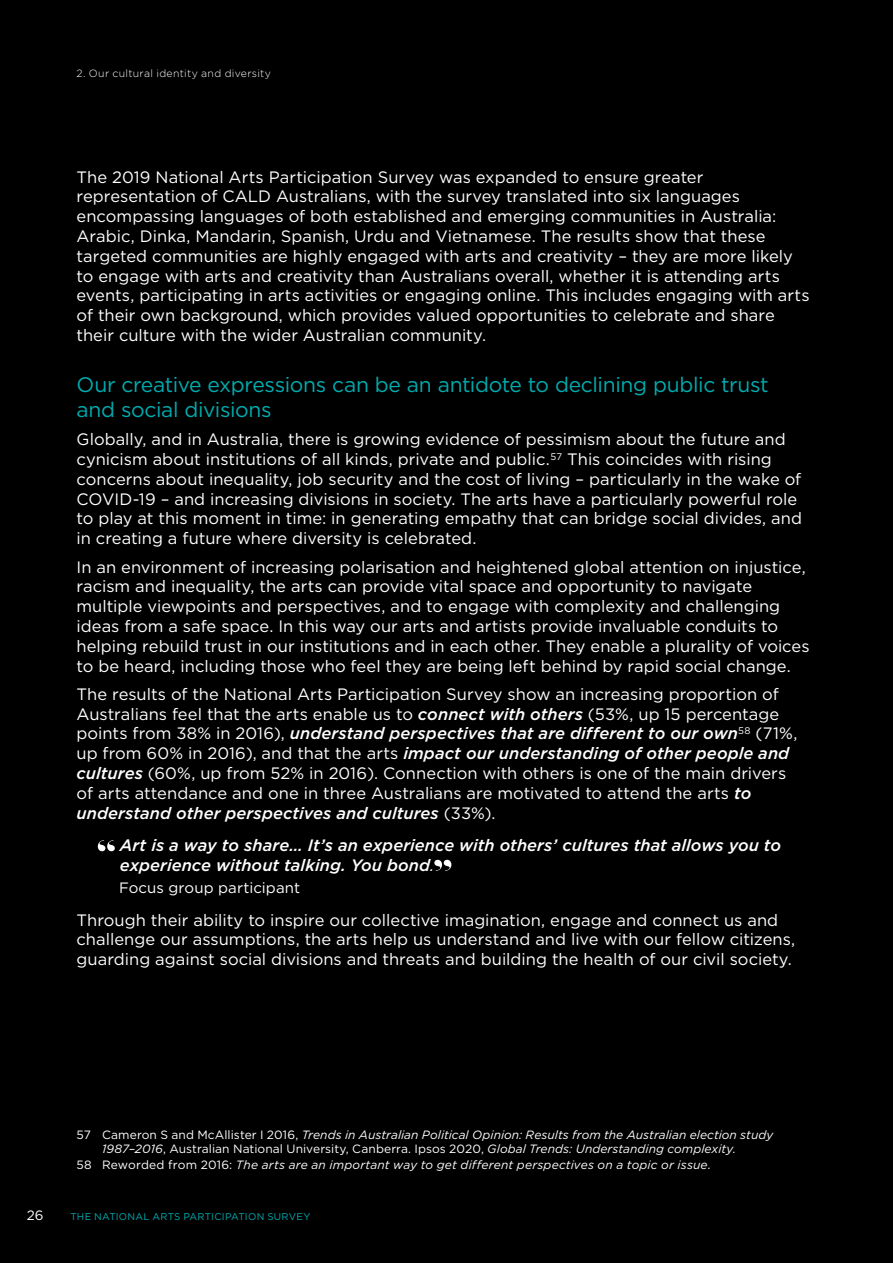
<style>
.page{position:relative;width:893px;height:1263px;background:#000}
.page>*{position:absolute;margin:0;border:0;box-sizing:border-box;transform-origin:0 0}
.t1{font:21px/25.2px "Gotham";letter-spacing:-.015em;color:#00adb0}
.t2{font:16.5px/19.8px "Gotham";color:#fff}
.t3{font:italic 500 16.5px/19.8px "Gotham";color:#fff}
.t4{font:15px "Gotham";letter-spacing:.005em;color:#fff}
.t5{font:13.5px "Gotham";color:#fff}
.t6{font:italic 12px/14.4px "Gotham";letter-spacing:.005em;color:#fff}
.t7{font:300 10.5px "Gotham";letter-spacing:.03em;color:#fff}
.t8{font:9.75px "Gotham";letter-spacing:.03em;color:#00adb0}
.s1{font-weight:500;font-style:italic}
.s2{font-weight:400}
.s3{font-style:normal}
</style>
<div class="page">
<svg style="left:98px;top:840px;width:17px;height:11px"></svg>
<svg style="left:434px;top:860px;width:17px;height:11px"></svg>
<p class="t7" style="left:77px;top:66px;width:196px">2. Our cultural identity and diversity</p>
<p class="t2" style="left:77px;top:166px;width:735px">The 2019 National Arts Participation Survey was expanded to ensure greater representation of CALD Australians, with the survey translated into six languages encompassing languages of both established and emerging communities in Australia:<br>Arabic, Dinka, Mandarin, Spanish, Urdu and Vietnamese. The results show that these targeted communities are highly engaged with arts and creativity – they are more likely to engage with arts and creativity than Australians overall, whether it is attending arts events, participating in arts activities or engaging online. This includes engaging with arts of their own background, which provides valued opportunities to celebrate and share their culture with the wider Australian community.</p>
<p class="t1" style="left:77px;top:371px;width:694px">Our creative expressions can be an antidote to declining public trust and social divisions</p>
<p class="t2" style="left:77px;top:429px;width:727px">Globally, and in Australia, there is growing evidence of pessimism about the future and cynicism about institutions of all kinds, private and public.<sup>57</sup> This coincides with rising concerns about inequality, job security and the cost of living – particularly in the wake of COVID-19 – and increasing divisions in society. The arts have a particularly powerful role to play at this moment in time: in generating empathy that can bridge social divides, and in creating a future where diversity is celebrated.</p>
<p class="t2" style="left:77px;top:556px;width:734px">In an environment of increasing polarisation and heightened global attention on injustice, racism and inequality, the arts can provide vital space and opportunity to navigate multiple viewpoints and perspectives, and to engage with complexity and challenging ideas from a safe space. In this way our arts and artists provide invaluable conduits to helping rebuild trust in our institutions and in each other. They enable a plurality of voices to be heard, including those who feel they are being left behind by rapid social change.</p>
<p class="t2" style="left:77px;top:684px;width:722px">The results of the National Arts Participation Survey show an increasing proportion of Australians feel that the arts enable us to <span class="s1">connect with others</span> (53%, up 15 percentage points from 38% in 2016), <span class="s1">understand perspectives that are different to our own</span><sup>58</sup> (71%, up from 60% in 2016), and that the arts <span class="s1">impact our understanding of other people and cultures</span> (60%, up from 52% in 2016). Connection with others is one of the main drivers of arts attendance and one in three Australians are motivated to attend the arts <span class="s1">to understand other perspectives and cultures</span> (33%).</p>
<p class="t3" style="left:120px;top:835px;width:663px">Art is a way to share… It’s an experience with others’ cultures that allows you to experience without talking. You bond<span class="s2">.</span></p>
<p class="t4" style="left:119px;top:878px;width:183px">Focus group participant</p>
<p class="t2" style="left:77px;top:909px;width:720px">Through their ability to inspire our collective imagination, engage and connect us and challenge our assumptions, the arts help us understand and live with our fellow citizens, guarding against social divisions and threats and building the health of our civil society.</p>
<p class="t6" style="left:102px;top:1127px;width:673px;text-indent:-26px"><span class="s3">57 Cameron S and McAllister I 2016,</span> Trends in Australian Political Opinion: Results from the Australian election study<br>1987–2016<span class="s3">, Australian National University, Canberra. Ipsos 2020,</span> Global Trends: Understanding complexity<span class="s3">.</span></p>
<p class="t6" style="left:77px;top:1158px;width:636px"><span class="s3">58 Reworded from 2016:</span> The arts are an important way to get different perspectives on a topic or issue.</p>
<p class="t5" style="left:27px;top:1207px;width:18px">26</p>
<p class="t8" style="left:70px;top:1210px;width:241px">THE NATIONAL ARTS PARTICIPATION SURVEY</p>
</div>
